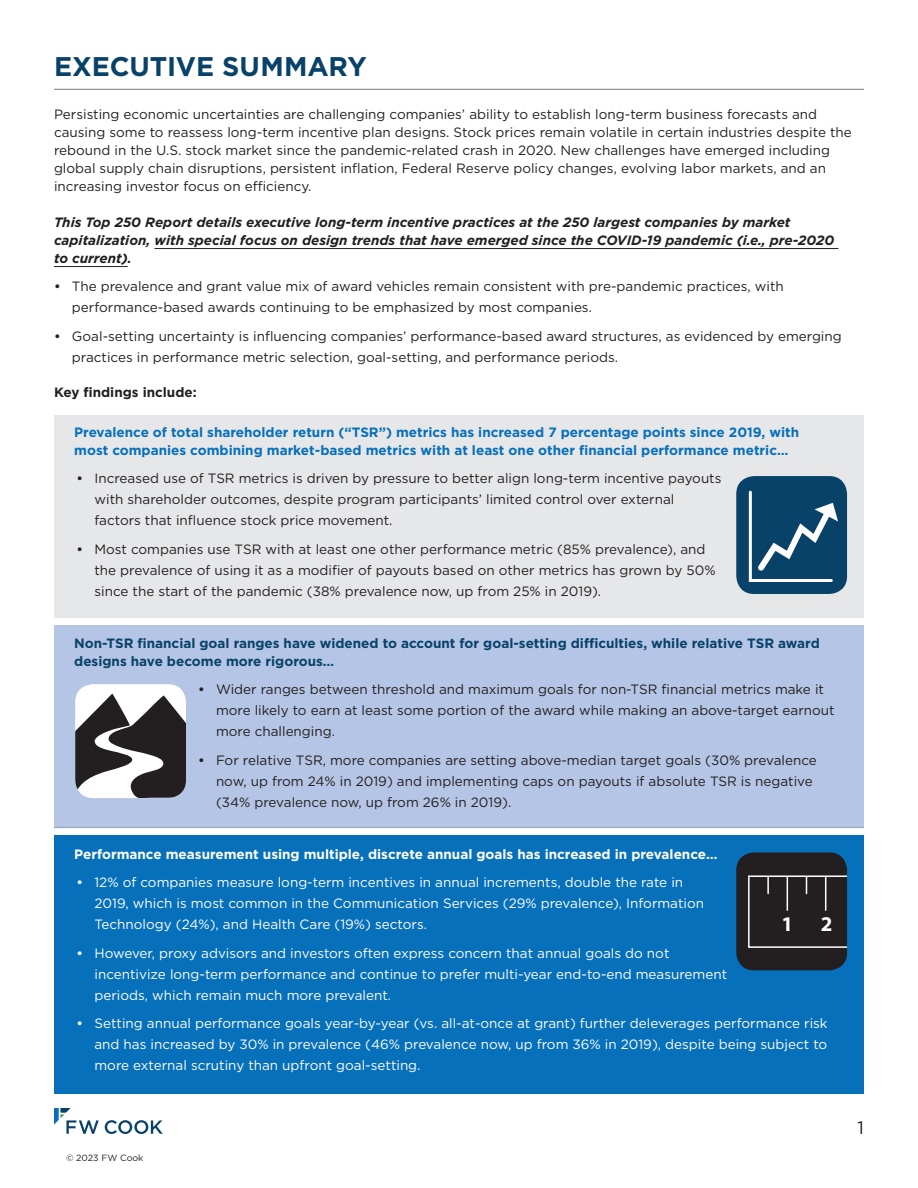
<style>
.page{position:relative;width:918px;height:1188px;background:#fff}
.page>*{position:absolute;margin:0;border:0;box-sizing:border-box;transform-origin:0 0}
.t1{font:700 27px "Gotham";letter-spacing:-.005em;color:#094269}
.t2{font:700 21px "Myriad Pro";color:#fff}
.t3{font:18px "Gotham";color:#231f20}
.t4{font:13.5px/21px "Gotham";color:#231f20}
.t5{font:13.5px/21px "Gotham";color:#fff}
.t6{font:italic 700 13.5px/18px "Gotham";color:#231f20}
.t7{font:700 13.5px/18px "Gotham";color:#0770ba}
.t8{font:700 13.5px/18px "Gotham";color:#094269}
.t9{font:700 13.5px "Gotham";color:#fff}
.t10{font:700 13.5px "Gotham";color:#231f20}
.t11{font:9px "Gotham";color:#231f20}
.s1{font-weight:500}
</style>
<div class="page">
<svg style="left:105px;top:1120px;width:58px;height:14px"></svg>
<svg style="left:54px;top:1108px;width:45px;height:26px"></svg>
<div style="left:54px;top:835px;width:810px;height:258px;background:#0770ba"></div>
<div style="left:54px;top:625px;width:810px;height:202px;background:#b5c5e5"></div>
<div style="left:54px;top:415px;width:810px;height:203px;background:#e6e7e9"></div>
<hr style="left:54px;top:89px;width:810px;height:1px;background:#747b83">
<hr style="left:154px;top:248px;width:684px;height:1px;background:#231f20">
<hr style="left:54px;top:266px;width:74px;height:1px;background:#231f20">
<hr style="left:54px;top:827px;width:810px;height:1px;background:#939598">
<div style="left:736px;top:852px;width:111px;height:118px;background:#231f20;border-radius:18px"></div>
<svg style="left:748px;top:875px;width:99px;height:73px"></svg>
<div style="left:75px;top:684px;width:111px;height:114px;background:#fff;border-radius:18px"></div>
<svg style="left:75px;top:693px;width:111px;height:105px"></svg>
<div style="left:736px;top:476px;width:111px;height:118px;background:#094269;border-radius:18px"></div>
<svg style="left:748px;top:490px;width:90px;height:92px"></svg>
<h1 class="t1" style="left:54px;top:48px;width:314px">EXECUTIVE SUMMARY</h1>
<p class="t4" style="left:54px;top:105px;width:799px;line-height:18px">Persisting economic uncertainties are challenging companies’ ability to establish long-term business forecasts and causing some to reassess long-term incentive plan designs. Stock prices remain volatile in certain industries despite the rebound in the U.S. stock market since the pandemic-related crash in 2020. New challenges have emerged including global supply chain disruptions, persistent inflation, Federal Reserve policy changes, evolving labor markets, and an increasing investor focus on efficiency.</p>
<p class="t6" style="left:54px;top:213px;width:782px">This Top 250 Report details executive long-term incentive practices at the 250 largest companies by market capitalization, with special focus on design trends that have emerged since the COVID-19 pandemic (i.e., pre-2020 to current).</p>
<p class="t4" style="left:72px;top:276px;width:713px;text-indent:-18px"><span class="s1">•</span> The prevalence and grant value mix of award vehicles remain consistent with pre-pandemic practices, with performance-based awards continuing to be emphasized by most companies.</p>
<p class="t4" style="left:72px;top:325px;width:771px;text-indent:-18px"><span class="s1">•</span> Goal-setting uncertainty is influencing companies’ performance-based award structures, as evidenced by emerging practices in performance metric selection, goal-setting, and performance periods.</p>
<p class="t10" style="left:54px;top:383px;width:144px">Key findings include:</p>
<p class="t7" style="left:74px;top:423px;width:727px">Prevalence of total shareholder return (“TSR”) metrics has increased 7 percentage points since 2019, with most companies combining market-based metrics with at least one other financial performance metric…</p>
<p class="t4" style="left:94px;top:468px;width:629px;text-indent:-18px"><span class="s1">•</span> Increased use of TSR metrics is driven by pressure to better align long-term incentive payouts with shareholder outcomes, despite program participants’ limited control over external factors that influence stock price movement.</p>
<p class="t4" style="left:94px;top:538px;width:623px;text-indent:-18px"><span class="s1">•</span> Most companies use TSR with at least one other performance metric (85% prevalence), and the prevalence of using it as a modifier of payouts based on other metrics has grown by 50% since the start of the pandemic (38% prevalence now, up from 25% in 2019).</p>
<p class="t8" style="left:74px;top:634px;width:747px">Non-TSR financial goal ranges have widened to account for goal-setting difficulties, while relative TSR award designs have become more rigorous…</p>
<p class="t4" style="left:216px;top:679px;width:620px;text-indent:-18px"><span class="s1">•</span> Wider ranges between threshold and maximum goals for non-TSR financial metrics make it more likely to earn at least some portion of the award while making an above-target earnout more challenging.</p>
<p class="t4" style="left:216px;top:749px;width:602px;text-indent:-18px"><span class="s1">•</span> For relative TSR, more companies are setting above-median target goals (30% prevalence now, up from 24% in 2019) and implementing caps on payouts if absolute TSR is negative (34% prevalence now, up from 26% in 2019).</p>
<p class="t9" style="left:74px;top:845px;width:645px">Performance measurement using multiple, discrete annual goals has increased in prevalence…</p>
<p class="t5" style="left:94px;top:872px;width:611px;text-indent:-18px"><span class="s1">•</span> 12% of companies measure long-term incentives in annual increments, double the rate in<br>2019, which is most common in the Communication Services (29% prevalence), Information<br>Technology (24%), and Health Care (19%) sectors.</p>
<p class="t5" style="left:94px;top:942px;width:634px;text-indent:-18px"><span class="s1">•</span> However, proxy advisors and investors often express concern that annual goals do not incentivize long-term performance and continue to prefer multi-year end-to-end measurement periods, which remain much more prevalent.</p>
<p class="t5" style="left:94px;top:1013px;width:735px;text-align:justify;text-indent:-18px"><span class="s1">•</span> Setting annual performance goals year-by-year (vs. all-at-once at grant) further deleverages performance risk and has increased by 30% in prevalence (46% prevalence now, up from 36% in 2019), despite being subject to more external scrutiny than upfront goal-setting.</p>
<h2 class="t2" style="left:781px;top:910px;width:13px">1</h2>
<h2 class="t2" style="left:821px;top:910px;width:13px">2</h2>
<p class="t11" style="left:66px;top:1152px;width:79px">© 2023 FW Cook</p>
<h3 class="t3" style="left:858px;top:1116px;width:8px">1</h3>
</div>
